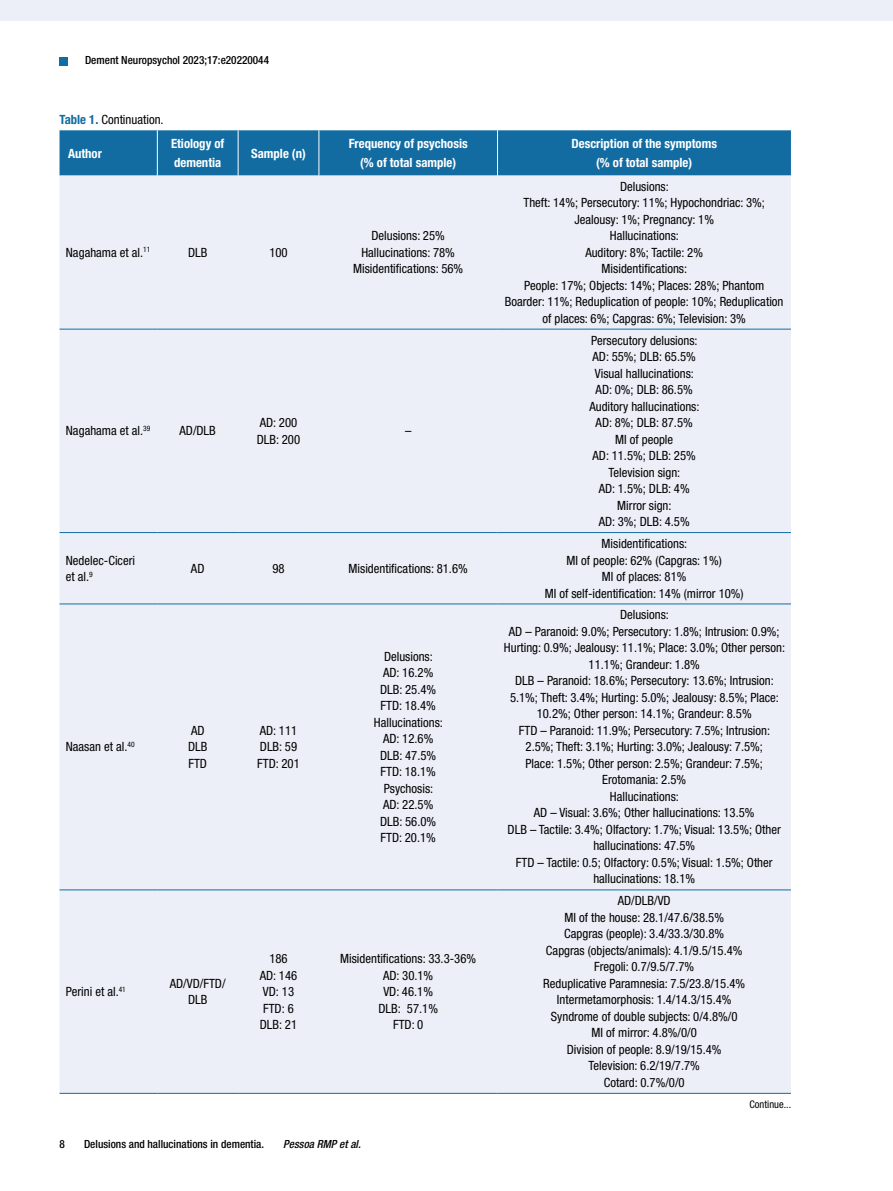
<style>
.page{position:relative;width:893px;height:1191px;background:#fff}
.page>*{position:absolute;margin:0;border:0;box-sizing:border-box;transform-origin:0 0}
.t1{font:condensed 12.75px/16.5px "Helvetica Neue LT Std";color:#000;text-align:center}
.t2{font:700 condensed 12.75px/19.2px "Helvetica Neue LT Std";color:#fff;text-align:center}
.t3{font:500 condensed 11.25px "Helvetica Neue LT Std";color:#000}
.t4{font:italic 500 condensed 11.25px "Helvetica Neue LT Std";color:#000}
.t5{font:condensed 10.5px "Helvetica Neue LT Std";color:#000}
.s1{font-weight:700;color:#126ca2}
</style>
<div class="page">
<div style="left:0;top:0;width:893px;height:21px;background:#eceff7"></div>
<div style="left:60px;top:57px;width:8px;height:8px;background:#126ca2"></div>
<div style="left:60px;top:130px;width:731px;height:46px;background:#126ca2"></div>
<div style="left:60px;top:176px;width:731px;height:917px;background:#eceff7"></div>
<hr style="left:157px;top:130px;width:1px;height:46px;background:#fff">
<hr style="left:238px;top:130px;width:1px;height:46px;background:#fff">
<hr style="left:319px;top:130px;width:1px;height:46px;background:#fff">
<hr style="left:497px;top:130px;width:1px;height:46px;background:#fff">
<hr style="left:60px;top:329px;width:97px;height:1px;background:#126ca2">
<hr style="left:157px;top:329px;width:81px;height:1px;background:#126ca2">
<hr style="left:238px;top:329px;width:81px;height:1px;background:#126ca2">
<hr style="left:319px;top:329px;width:178px;height:1px;background:#126ca2">
<hr style="left:497px;top:329px;width:294px;height:1px;background:#126ca2">
<hr style="left:60px;top:532px;width:97px;height:1px;background:#126ca2">
<hr style="left:157px;top:532px;width:81px;height:1px;background:#126ca2">
<hr style="left:238px;top:532px;width:81px;height:1px;background:#126ca2">
<hr style="left:319px;top:532px;width:178px;height:1px;background:#126ca2">
<hr style="left:497px;top:532px;width:294px;height:1px;background:#126ca2">
<hr style="left:60px;top:603px;width:97px;height:1px;background:#126ca2">
<hr style="left:157px;top:603px;width:81px;height:1px;background:#126ca2">
<hr style="left:238px;top:603px;width:81px;height:1px;background:#126ca2">
<hr style="left:319px;top:603px;width:178px;height:1px;background:#126ca2">
<hr style="left:497px;top:603px;width:294px;height:1px;background:#126ca2">
<hr style="left:60px;top:889px;width:97px;height:1px;background:#126ca2">
<hr style="left:157px;top:889px;width:81px;height:1px;background:#126ca2">
<hr style="left:238px;top:889px;width:81px;height:1px;background:#126ca2">
<hr style="left:319px;top:889px;width:178px;height:1px;background:#126ca2">
<hr style="left:497px;top:889px;width:294px;height:1px;background:#126ca2">
<hr style="left:60px;top:1093px;width:97px;height:1px;background:#126ca2">
<hr style="left:157px;top:1093px;width:81px;height:1px;background:#126ca2">
<hr style="left:238px;top:1093px;width:81px;height:1px;background:#126ca2">
<hr style="left:319px;top:1093px;width:178px;height:1px;background:#126ca2">
<hr style="left:497px;top:1093px;width:294px;height:1px;background:#126ca2">
<p class="t3" style="left:85px;top:54px;width:186px">Dement Neuropsychol 2023;17:e20220044</p>
<p class="t1" style="left:60px;top:111px;width:106px"><span class="s1">Table 1.</span> Continuation.</p>
<p class="t2" style="left:68px;top:143px;width:35px">Author</p>
<p class="t2" style="left:171px;top:134px;width:55px;text-align:left">Etiology of dementia</p>
<p class="t2" style="left:251px;top:143px;width:56px">Sample (n)</p>
<p class="t2" style="left:349px;top:134px;width:121px">Frequency of psychosis (% of total sample)</p>
<p class="t2" style="left:571px;top:134px;width:147px">Description of the symptoms (% of total sample)</p>
<p class="t1" style="left:66px;top:244px;width:86px">Nagahama et al.<sup>11</sup></p>
<p class="t1" style="left:188px;top:244px;width:21px">DLB</p>
<p class="t1" style="left:269px;top:244px;width:20px">100</p>
<p class="t1" style="left:353px;top:227px;width:112px">Delusions: 25%<br>Hallucinations: 78%<br>Misidentifications: 56%</p>
<p class="t1" style="left:66px;top:422px;width:86px">Nagahama et al.<sup>39</sup></p>
<p class="t1" style="left:180px;top:422px;width:38px">AD/DLB</p>
<p class="t1" style="left:257px;top:414px;width:45px;text-align:left">AD: 200<br>DLB: 200</p>
<p class="t1" style="left:405px;top:422px;width:8px">–</p>
<p class="t1" style="left:66px;top:551px;width:71px;text-align:left">Nedelec-Ciceri et al.<sup>9</sup></p>
<p class="t1" style="left:191px;top:560px;width:15px">AD</p>
<p class="t1" style="left:272px;top:560px;width:14px">98</p>
<p class="t1" style="left:349px;top:560px;width:121px">Misidentifications: 81.6%</p>
<p class="t1" style="left:66px;top:738px;width:70px">Naasan et al.<sup>40</sup></p>
<p class="t1" style="left:188px;top:722px;width:21px;text-align:left">AD<br>DLB<br>FTD</p>
<p class="t1" style="left:257px;top:722px;width:44px;text-align:left">AD: 111<br>DLB: 59<br>FTD: 201</p>
<p class="t1" style="left:374px;top:648px;width:71px">Delusions:<br>AD: 16.2%<br>DLB: 25.4%<br>FTD: 18.4%<br>Hallucinations:<br>AD: 12.6%<br>DLB: 47.5%<br>FTD: 18.1%<br>Psychosis:<br>AD: 22.5%<br>DLB: 56.0%<br>FTD: 20.1%</p>
<p class="t1" style="left:66px;top:983px;width:61px">Perini et al.<sup>41</sup></p>
<p class="t1" style="left:170px;top:975px;width:57px">AD/VD/FTD/<br>DLB</p>
<p class="t1" style="left:260px;top:950px;width:39px">186<br>AD: 146<br>VD: 13<br>FTD: 6<br>DLB: 21</p>
<p class="t1" style="left:340px;top:950px;width:137px">Misidentifications: 33.3-36%<br>AD: 30.1%<br>VD: 46.1%<br>DLB: 57.1%<br>FTD: 0</p>
<p class="t3" style="left:60px;top:1137px;width:7px">8</p>
<p class="t3" style="left:84px;top:1137px;width:182px">Delusions and hallucinations in dementia.</p>
<p class="t4" style="left:283px;top:1137px;width:79px">Pessoa RMP et al.</p>
<p class="t1" style="left:505px;top:178px;width:280px">Delusions:<br>Theft: 14%; Persecutory: 11%; Hypochondriac: 3%; Jealousy: 1%; Pregnancy: 1%<br>Hallucinations:<br>Auditory: 8%; Tactile: 2%<br>Misidentifications:<br>People: 17%; Objects: 14%; Places: 28%; Phantom Boarder: 11%; Reduplication of people: 10%; Reduplication of places: 6%; Capgras: 6%; Television: 3%</p>
<p class="t1" style="left:589px;top:332px;width:112px">Persecutory delusions:<br>AD: 55%; DLB: 65.5%<br>Visual hallucinations:<br>AD: 0%; DLB: 86.5%<br>Auditory hallucinations:<br>AD: 8%; DLB: 87.5%<br>MI of people<br>AD: 11.5%; DLB: 25%<br>Television sign:<br>AD: 1.5%; DLB: 4%<br>Mirror sign:<br>AD: 3%; DLB: 4.5%</p>
<p class="t1" style="left:545px;top:535px;width:201px">Misidentifications:<br>MI of people: 62% (Capgras: 1%)<br>MI of places: 81%<br>MI of self-identification: 14% (mirror 10%)</p>
<p class="t1" style="left:504px;top:606px;width:283px">Delusions:<br>AD – Paranoid: 9.0%; Persecutory: 1.8%; Intrusion: 0.9%; Hurting: 0.9%; Jealousy: 11.1%; Place: 3.0%; Other person:<br>11.1%; Grandeur: 1.8%<br>DLB – Paranoid: 18.6%; Persecutory: 13.6%; Intrusion:<br>5.1%; Theft: 3.4%; Hurting: 5.0%; Jealousy: 8.5%; Place:<br>10.2%; Other person: 14.1%; Grandeur: 8.5%<br>FTD – Paranoid: 11.9%; Persecutory: 7.5%; Intrusion:<br>2.5%; Theft: 3.1%; Hurting: 3.0%; Jealousy: 7.5%;<br>Place: 1.5%; Other person: 2.5%; Grandeur: 7.5%; Erotomania: 2.5%<br>Hallucinations:<br>AD – Visual: 3.6%; Other hallucinations: 13.5%<br>DLB – Tactile: 3.4%; Olfactory: 1.7%; Visual: 13.5%; Other hallucinations: 47.5%<br>FTD – Tactile: 0.5; Olfactory: 0.5%; Visual: 1.5%; Other hallucinations: 18.1%</p>
<p class="t1" style="left:543px;top:892px;width:203px">AD/DLB/VD<br>MI of the house: 28.1/47.6/38.5%<br>Capgras (people): 3.4/33.3/30.8%<br>Capgras (objects/animals): 4.1/9.5/15.4%<br>Fregoli: 0.7/9.5/7.7%<br>Reduplicative Paramnesia: 7.5/23.8/15.4%<br>Intermetamorphosis: 1.4/14.3/15.4%<br>Syndrome of double subjects: 0/4.8%/0<br>MI of mirror: 4.8%/0/0<br>Division of people: 8.9/19/15.4%<br>Television: 6.2/19/7.7%<br>Cotard: 0.7%/0/0</p>
<p class="t5" style="left:749px;top:1097px;width:43px">Continue...</p>
</div>
